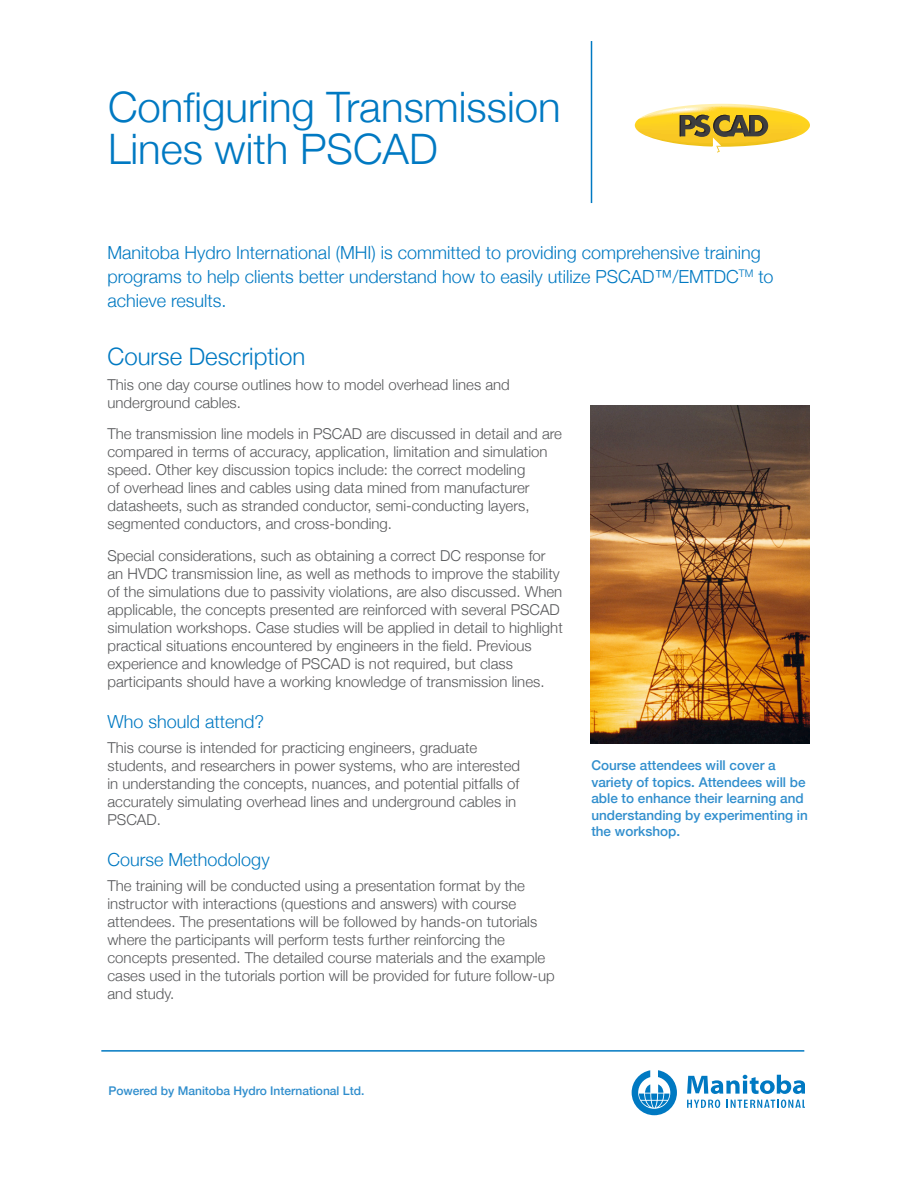
<style>
.page{position:relative;width:918px;height:1188px;background:#fff}
.page>*{position:absolute;margin:0;border:0;box-sizing:border-box;transform-origin:0 0}
.Doc_Title{font:300 42px/42px "Helvetica Neue";color:#0079c2}
.Heading{font:300 24px "Helvetica Neue";color:#0079c2}
.Featured_Content{font:300 18px/24px "Helvetica Neue";color:#0079c2}
.Subhead{font:300 18px "Helvetica Neue";color:#0079c2}
.Body_Training{font:300 15px/18px "Helvetica Neue";color:#57585a}
.t1{font:500 13.5px/16.5px "Helvetica Neue";color:#308ecd}
.t2{font:500 12px "Helvetica Neue";color:#308ecd}
</style>
<div class="page">
<hr style="left:591px;top:41px;width:1px;height:162px;background:#0079c2">
<svg style="left:687px;top:1075px;width:117px;height:19px"></svg>
<svg style="left:687px;top:1100px;width:33px;height:8px"></svg>
<svg style="left:727px;top:1100px;width:77px;height:8px"></svg>
<svg style="left:632px;top:1070px;width:45px;height:45px"></svg>
<hr style="left:101px;top:1050px;width:703px;height:2px;background:#0079c2">
<svg style="left:635px;top:104px;width:175px;height:49px"></svg>
<img style="left:590px;top:405px;width:219px;height:339px">
<p class="Doc_Title" style="left:108px;top:83px;width:454px">Configuring Transmission<br>Lines with PSCAD</p>
<p class="Featured_Content" style="left:108px;top:240px;width:668px">Manitoba Hydro International (MHI) is committed to providing comprehensive training programs to help clients better understand how to easily utilize PSCAD™/EMTDC<sup>TM</sup> to achieve results.</p>
<p class="Heading" style="left:108px;top:337px;width:199px">Course Description</p>
<p class="Body_Training" style="left:108px;top:375px;width:404px">This one day course outlines how to model overhead lines and underground cables.</p>
<p class="Body_Training" style="left:108px;top:424px;width:456px">The transmission line models in PSCAD are discussed in detail and are compared in terms of accuracy, application, limitation and simulation speed. Other key discussion topics include: the correct modeling<br>of overhead lines and cables using data mined from manufacturer datasheets, such as stranded conductor, semi-conducting layers, segmented conductors, and cross-bonding.</p>
<p class="Body_Training" style="left:108px;top:546px;width:457px">Special considerations, such as obtaining a correct DC response for an HVDC transmission line, as well as methods to improve the stability of the simulations due to passivity violations, are also discussed. When applicable, the concepts presented are reinforced with several PSCAD simulation workshops. Case studies will be applied in detail to highlight practical situations encountered by engineers in the field. Previous experience and knowledge of PSCAD is not required, but class participants should have a working knowledge of transmission lines.</p>
<p class="Subhead" style="left:108px;top:707px;width:158px">Who should attend?</p>
<p class="Body_Training" style="left:108px;top:738px;width:414px">This course is intended for practicing engineers, graduate students, and researchers in power systems, who are interested in understanding the concepts, nuances, and potential pitfalls of accurately simulating overhead lines and underground cables in PSCAD.</p>
<p class="Subhead" style="left:108px;top:845px;width:164px">Course Methodology</p>
<p class="Body_Training" style="left:108px;top:876px;width:449px">The training will be conducted using a presentation format by the instructor with interactions (questions and answers) with course attendees. The presentations will be followed by hands-on tutorials where the participants will perform tests further reinforcing the concepts presented. The detailed course materials and the example cases used in the tutorials portion will be provided for future follow-up and study.</p>
<p class="t1" style="left:591px;top:756px;width:218px">Course attendees will cover a variety of topics. Attendees will be able to enhance their learning and understanding by experimenting in the workshop.</p>
<p class="t2" style="left:109px;top:1081px;width:257px">Powered by Manitoba Hydro International Ltd.</p>
</div>
